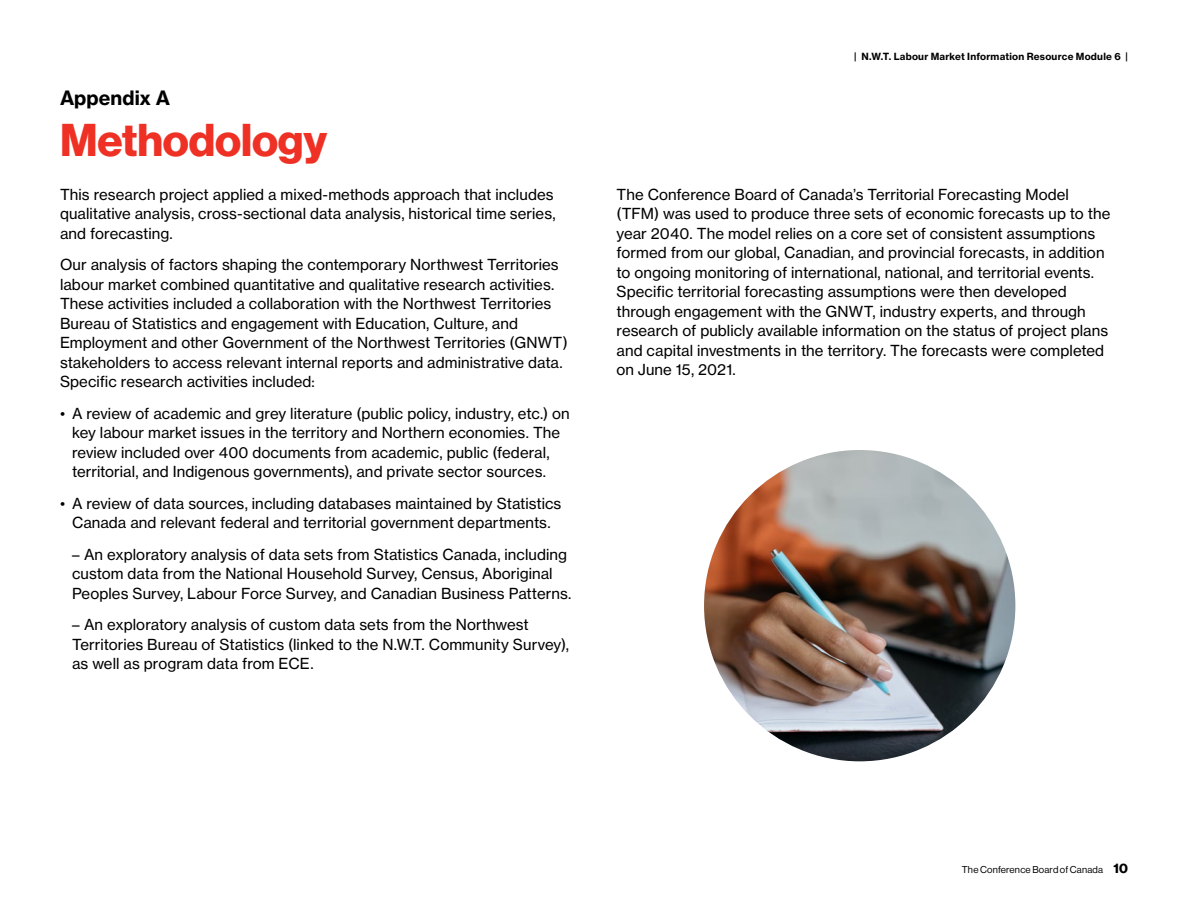
<style>
.page{position:relative;width:1188px;height:918px;background:#fff}
.page>*{position:absolute;margin:0;border:0;box-sizing:border-box;transform-origin:0 0}
.t1{font:45px "N Haas Grotesk DS Pro 75 Bd";letter-spacing:-.005em;color:#ee3124}
.t2{font:19.5px "N Haas Grotesk TX Pro 75 Bd";letter-spacing:.005em;color:#000}
.t3{font:15px/19.5px "N Haas Grotesk TX Pro 55 Rg";letter-spacing:.005em;color:#000}
.t4{font:9.75px "N Haas Grotesk TX Pro 75 Bd";letter-spacing:.025em;color:#000}
.t5{font:9.75px "N Haas Grotesk DS Pro 55 Rg";letter-spacing:.02em;color:#000}
.s1{font-family:"N Haas Grotesk DS Pro 75 Bd";font-size:13.5px}
</style>
<div class="page">
<img style="left:704px;top:450px;width:311px;height:311px;border-radius:156px">
<h2 class="t2" style="left:60px;top:86px;width:112px">Appendix A</h2>
<h1 class="t1" style="left:60px;top:114px;width:269px">Methodology</h1>
<p class="t3" style="left:60px;top:184px;width:497px">This research project applied a mixed-methods approach that includes qualitative analysis, cross-sectional data analysis, historical time series, and forecasting.</p>
<p class="t3" style="left:60px;top:255px;width:509px">Our analysis of factors shaping the contemporary Northwest Territories labour market combined quantitative and qualitative research activities.<br>These activities included a collaboration with the Northwest Territories Bureau of Statistics and engagement with Education, Culture, and Employment and other Government of the Northwest Territories (GNWT) stakeholders to access relevant internal reports and administrative data.<br>Specific research activities included:</p>
<p class="t3" style="left:72px;top:403px;width:499px;text-indent:-12px">• A review of academic and grey literature (public policy, industry, etc.) on key labour market issues in the territory and Northern economies. The review included over 400 documents from academic, public (federal, territorial, and Indigenous governments), and private sector sources.</p>
<p class="t3" style="left:60px;top:493px;width:503px;text-align:center">• A review of data sources, including databases maintained by Statistics<br>Canada and relevant federal and territorial government departments.</p>
<p class="t3" style="left:72px;top:544px;width:501px">– An exploratory analysis of data sets from Statistics Canada, including custom data from the National Household Survey, Census, Aboriginal<br>Peoples Survey, Labour Force Survey, and Canadian Business Patterns.</p>
<p class="t3" style="left:72px;top:615px;width:498px">– An exploratory analysis of custom data sets from the Northwest<br>Territories Bureau of Statistics (linked to the N.W.T. Community Survey), as well as program data from ECE.</p>
<p class="t4" style="left:854px;top:50px;width:275px">| N.W.T. Labour Market Information Resource Module 6 |</p>
<p class="t3" style="left:616px;top:184px;width:495px">The Conference Board of Canada’s Territorial Forecasting Model (TFM) was used to produce three sets of economic forecasts up to the year 2040. The model relies on a core set of consistent assumptions formed from our global, Canadian, and provincial forecasts, in addition to ongoing monitoring of international, national, and territorial events.<br>Specific territorial forecasting assumptions were then developed through engagement with the GNWT, industry experts, and through research of publicly available information on the status of project plans and capital investments in the territory. The forecasts were completed on June 15, 2021.</p>
<p class="t5" style="left:962px;top:864px;width:168px">The Conference Board of Canada <span class="s1">10</span></p>
</div>
